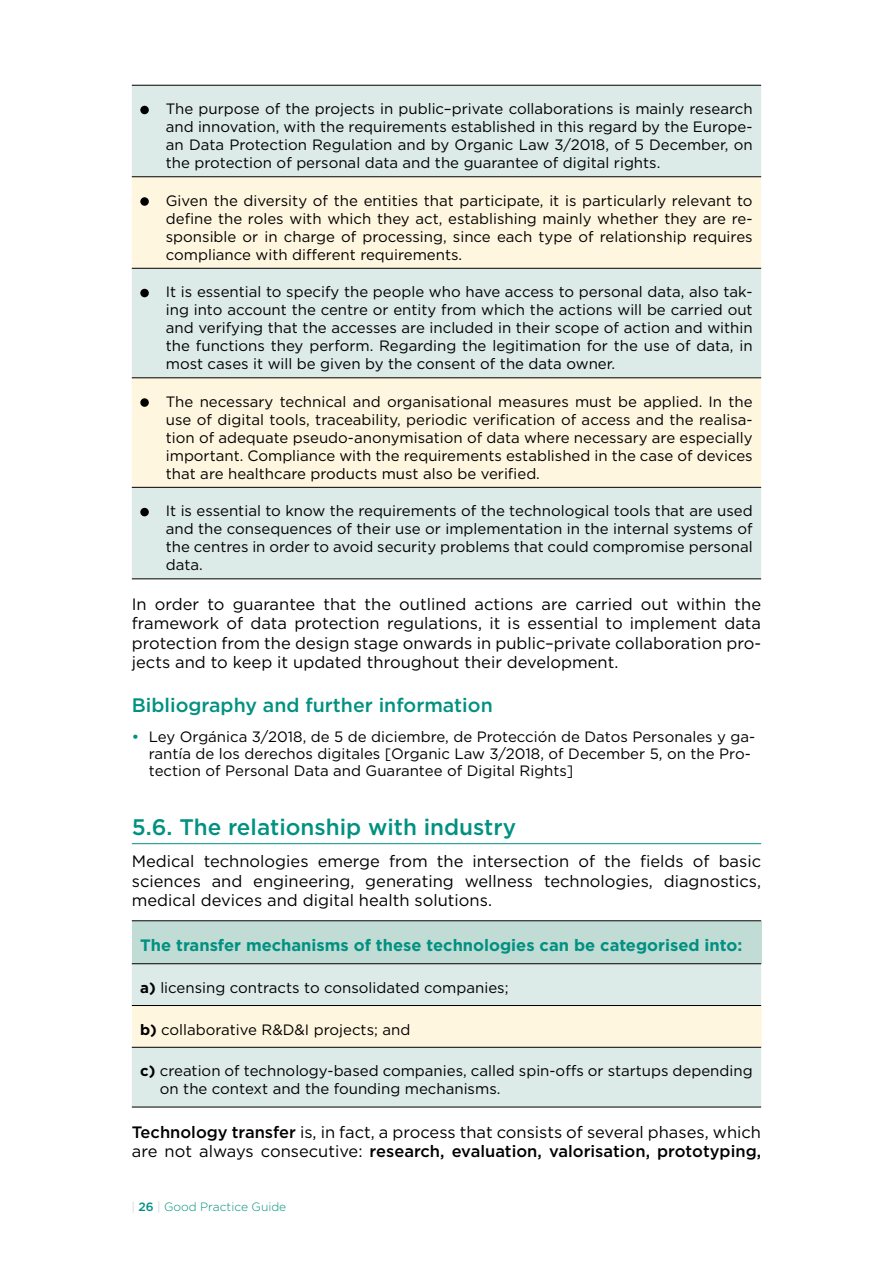
<style>
.page{position:relative;width:893px;height:1263px;background:#fff}
.page>*{position:absolute;margin:0;border:0;box-sizing:border-box;transform-origin:0 0}
._1_1_TITOL{font:500 22.5px "Gotham";color:#009181}
.Titol_Biblio{font:500 19.5px "Gotham";color:#009181}
.TXTAng{font:16.5px/19.5px "Gotham";color:#000;text-align:justify}
.TIT_TAULA{font:700 16.5px "Gotham";color:#009181}
.TXT_TAULA{font:15px/18px "Gotham";color:#000;text-align:justify}
.t1{font:300 12px "Gotham";color:#009181}
.s1{font-weight:500;color:#009181}
.s2{font-weight:700}
.s3{font-weight:500}
.s4{font-weight:100;color:#878787}
</style>
<div class="page">
<hr style="left:132px;top:843px;width:629px;height:1px;background:#009181">
<div style="left:132px;top:86px;width:629px;height:493px;background:#dceae8"></div>
<svg style="left:132px;top:177px;width:629px;height:310px;fill:#fff6df"></svg>
<hr style="left:132px;top:85px;width:629px;height:1px;background:#000">
<hr style="left:132px;top:176px;width:629px;height:1px;background:#000">
<hr style="left:132px;top:268px;width:629px;height:1px;background:#000">
<hr style="left:132px;top:579px;width:629px;height:1px;background:#000">
<hr style="left:132px;top:378px;width:629px;height:1px;background:#000">
<hr style="left:132px;top:487px;width:629px;height:1px;background:#000">
<div style="left:140px;top:106px;width:9px;height:8px;background:#000;border-radius:50%"></div>
<div style="left:140px;top:197px;width:9px;height:9px;background:#000;border-radius:50%"></div>
<div style="left:140px;top:289px;width:9px;height:8px;background:#000;border-radius:50%"></div>
<div style="left:140px;top:398px;width:9px;height:9px;background:#000;border-radius:50%"></div>
<div style="left:140px;top:508px;width:9px;height:8px;background:#000;border-radius:50%"></div>
<div style="left:132px;top:921px;width:629px;height:43px;background:#c1dbd5"></div>
<div style="left:132px;top:964px;width:629px;height:143px;background:#dceae8"></div>
<div style="left:132px;top:1005px;width:629px;height:42px;background:#fff6df"></div>
<hr style="left:132px;top:920px;width:629px;height:1px;background:#000">
<hr style="left:132px;top:963px;width:629px;height:1px;background:#000">
<hr style="left:132px;top:1005px;width:629px;height:1px;background:#000">
<hr style="left:132px;top:1047px;width:629px;height:1px;background:#000">
<hr style="left:132px;top:1107px;width:629px;height:1px;background:#000">
<p class="TXT_TAULA" style="left:166px;top:100px;width:588px">The purpose of the projects in public–private collaborations is mainly research and innovation, with the requirements established in this regard by the Europe&shy;an Data Protection Regulation and by Organic Law 3/2018, of 5 December, on the protection of personal data and the guarantee of digital rights.</p>
<p class="TXT_TAULA" style="left:166px;top:191px;width:588px">Given the diversity of the entities that participate, it is particularly relevant to define the roles with which they act, establishing mainly whether they are re&shy;sponsible or in charge of processing, since each type of relationship requires compliance with different requirements.</p>
<p class="TXT_TAULA" style="left:166px;top:283px;width:588px">It is essential to specify the people who have access to personal data, also tak&shy;ing into account the centre or entity from which the actions will be carried out and verifying that the accesses are included in their scope of action and within the functions they perform. Regarding the legitimation for the use of data, in most cases it will be given by the consent of the data owner.</p>
<p class="TXT_TAULA" style="left:166px;top:392px;width:588px">The necessary technical and organisational measures must be applied. In the use of digital tools, traceability, periodic verification of access and the realisa&shy;tion of adequate pseudo-anonymisation of data where necessary are especially important. Compliance with the requirements established in the case of devices that are healthcare products must also be verified.</p>
<p class="TXT_TAULA" style="left:166px;top:502px;width:588px">It is essential to know the requirements of the technological tools that are used and the consequences of their use or implementation in the internal systems of the centres in order to avoid security problems that could compromise personal data.</p>
<p class="TXTAng" style="left:132px;top:594px;width:631px">In order to guarantee that the outlined actions are carried out within the framework of data protection regulations, it is essential to implement data protection from the design stage onwards in public–private collaboration pro&shy;jects and to keep it updated throughout their development.</p>
<p class="Titol_Biblio" style="left:132px;top:692px;width:362px">Bibliography and further information</p>
<p class="TXT_TAULA" style="left:149px;top:727px;width:608px;line-height:17.2px;text-align:left;text-indent:-17px"><span class="s1">•</span> Ley Orgánica 3/2018, de 5 de diciembre, de Protección de Datos Personales y ga&shy;rantía de los derechos digitales [Organic Law 3/2018, of December 5, on the Pro&shy;tection of Personal Data and Guarantee of Digital Rights]</p>
<p class="_1_1_TITOL" style="left:132px;top:812px;width:386px">5.6. The relationship with industry</p>
<p class="TXTAng" style="left:132px;top:851px;width:631px">Medical technologies emerge from the intersection of the fields of basic sciences and engineering, generating wellness technologies, diagnostics, medical devices and digital health solutions.</p>
<p class="TIT_TAULA" style="left:140px;top:934px;width:603px">The transfer mechanisms of these technologies can be categorised into:</p>
<p class="TXT_TAULA" style="left:140px;top:978px;width:370px"><span class="s2">a)</span> licensing contracts to consolidated companies;</p>
<p class="TXT_TAULA" style="left:140px;top:1020px;width:271px"><span class="s2">b)</span> collaborative R&amp;D&amp;I projects; and</p>
<p class="TXT_TAULA" style="left:160px;top:1062px;width:594px;text-indent:-20px"><span class="s2">c)</span> creation of technology-based companies, called spin-offs or startups depending on the context and the founding mechanisms.</p>
<p class="TXTAng" style="left:132px;top:1122px;width:631px"><span class="s3">Technology transfer</span> is, in fact, a process that consists of several phases, which are not always consecutive: <span class="s3">research, evaluation, valorisation, prototyping,</span></p>
<p class="t1" style="left:132px;top:1199px;width:156px"><span class="s4">|</span> <span class="s3">26</span> <span class="s4">|</span> Good Practice Guide</p>
</div>
